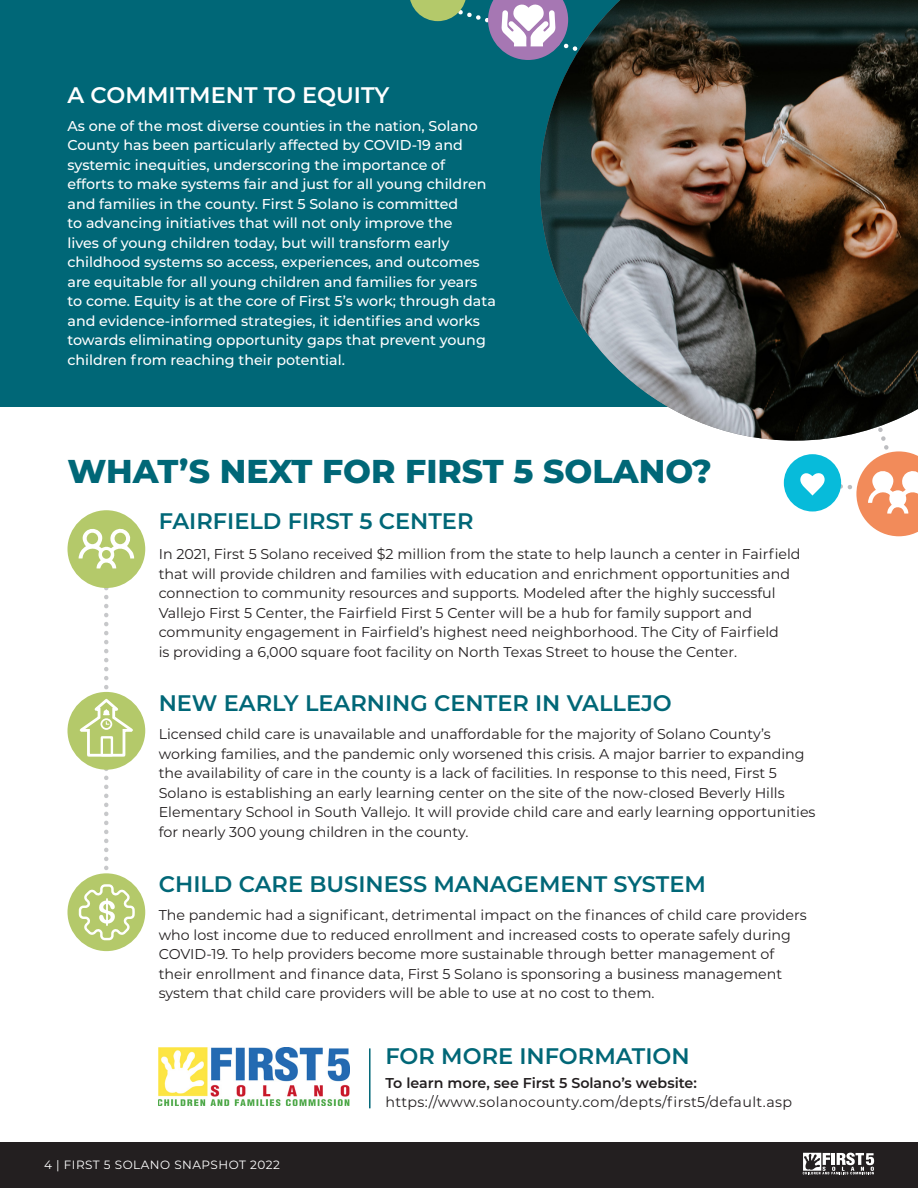
<style>
.page{position:relative;width:918px;height:1188px;background:#fff}
.page>*{position:absolute;margin:0;border:0;box-sizing:border-box;transform-origin:0 0}
.t1{font:800 33px "Montserrat";color:#006777}
.t2{font:600 22.5px "Montserrat";color:#006777}
.t3{font:600 22.5px "Montserrat";color:#fff}
.t4{font:14.25px/19.5px "Montserrat";color:#231f20}
.t5{font:500 14.25px/19.5px "Montserrat";color:#fff}
.t6{font:14.25px "Montserrat";letter-spacing:.025em;color:#231f20}
.t7{font:600 14.25px "Montserrat";color:#231f20}
.footer-text-left-whi{font:12px "Montserrat";letter-spacing:.04em;color:#fff}
</style>
<div class="page">
<div style="left:0;top:0;width:918px;height:406px;background:#006777"></div>
<div style="left:0;top:1143px;width:918px;height:45px;background:#231f20"></div>
<div style="left:67px;top:510px;width:78px;height:78px;background:#b4c96a;border-radius:50%"></div>
<div style="left:67px;top:692px;width:78px;height:78px;background:#b4c96a;border-radius:50%"></div>
<div style="left:67px;top:873px;width:78px;height:78px;background:#b4c96a;border-radius:50%"></div>
<img style="left:540px;top:0;width:378px;height:441px">
<svg style="left:77px;top:528px;width:59px;height:414px"></svg>
<div style="left:784px;top:454px;width:57px;height:58px;background:#07bbda;border-radius:50%"></div>
<svg style="left:410px;top:0;width:209px;height:66px"></svg>
<svg style="left:800px;top:384px;width:118px;height:152px"></svg>
<svg style="left:803px;top:1153px;width:71px;height:21px"></svg>
<img style="left:159px;top:1048px;width:191px;height:58px">
<hr style="left:369px;top:1048px;width:2px;height:60px;background:#006777">
<p class="t3" style="left:68px;top:79px;width:323px">A COMMITMENT TO EQUITY</p>
<p class="t5" style="left:68px;top:115px;width:430px">As one of the most diverse counties in the nation, Solano County has been particularly affected by COVID-19 and systemic inequities, underscoring the importance of<br>efforts to make systems fair and just for all young children and families in the county. First 5 Solano is committed<br>to advancing initiatives that will not only improve the<br>lives of young children today, but will transform early childhood systems so access, experiences, and outcomes are equitable for all young children and families for years<br>to come. Equity is at the core of First 5’s work; through data and evidence-informed strategies, it identifies and works towards eliminating opportunity gaps that prevent young children from reaching their potential.</p>
<p class="t1" style="left:68px;top:447px;width:646px">WHAT’S NEXT FOR FIRST 5 SOLANO?</p>
<p class="t2" style="left:159px;top:505px;width:316px">FAIRFIELD FIRST 5 CENTER</p>
<p class="t4" style="left:159px;top:544px;width:643px">In 2021, First 5 Solano received $2 million from the state to help launch a center in Fairfield that will provide children and families with education and enrichment opportunities and connection to community resources and supports. Modeled after the highly successful Vallejo First 5 Center, the Fairfield First 5 Center will be a hub for family support and community engagement in Fairfield’s highest need neighborhood. The City of Fairfield<br>is providing a 6,000 square foot facility on North Texas Street to house the Center.</p>
<p class="t2" style="left:159px;top:687px;width:515px">NEW EARLY LEARNING CENTER IN VALLEJO</p>
<p class="t4" style="left:159px;top:724px;width:658px">Licensed child care is unavailable and unaffordable for the majority of Solano County’s working families, and the pandemic only worsened this crisis. A major barrier to expanding the availability of care in the county is a lack of facilities. In response to this need, First 5<br>Solano is establishing an early learning center on the site of the now-closed Beverly Hills Elementary School in South Vallejo. It will provide child care and early learning opportunities for nearly 300 young children in the county.</p>
<p class="t2" style="left:159px;top:868px;width:549px">CHILD CARE BUSINESS MANAGEMENT SYSTEM</p>
<p class="t4" style="left:159px;top:905px;width:650px">The pandemic had a significant, detrimental impact on the finances of child care providers who lost income due to reduced enrollment and increased costs to operate safely during COVID-19. To help providers become more sustainable through better management of their enrollment and finance data, First 5 Solano is sponsoring a business management system that child care providers will be able to use at no cost to them.</p>
<p class="footer-text-left-whi" style="left:44px;top:1156px;width:237px">4 | FIRST 5 SOLANO SNAPSHOT 2022</p>
<p class="t2" style="left:386px;top:1040px;width:306px">FOR MORE INFORMATION</p>
<p class="t7" style="left:386px;top:1073px;width:313px">To learn more, see First 5 Solano’s website:</p>
<p class="t6" style="left:386px;top:1092px;width:408px">https://www.solanocounty.com/depts/first5/default.asp</p>
</div>
